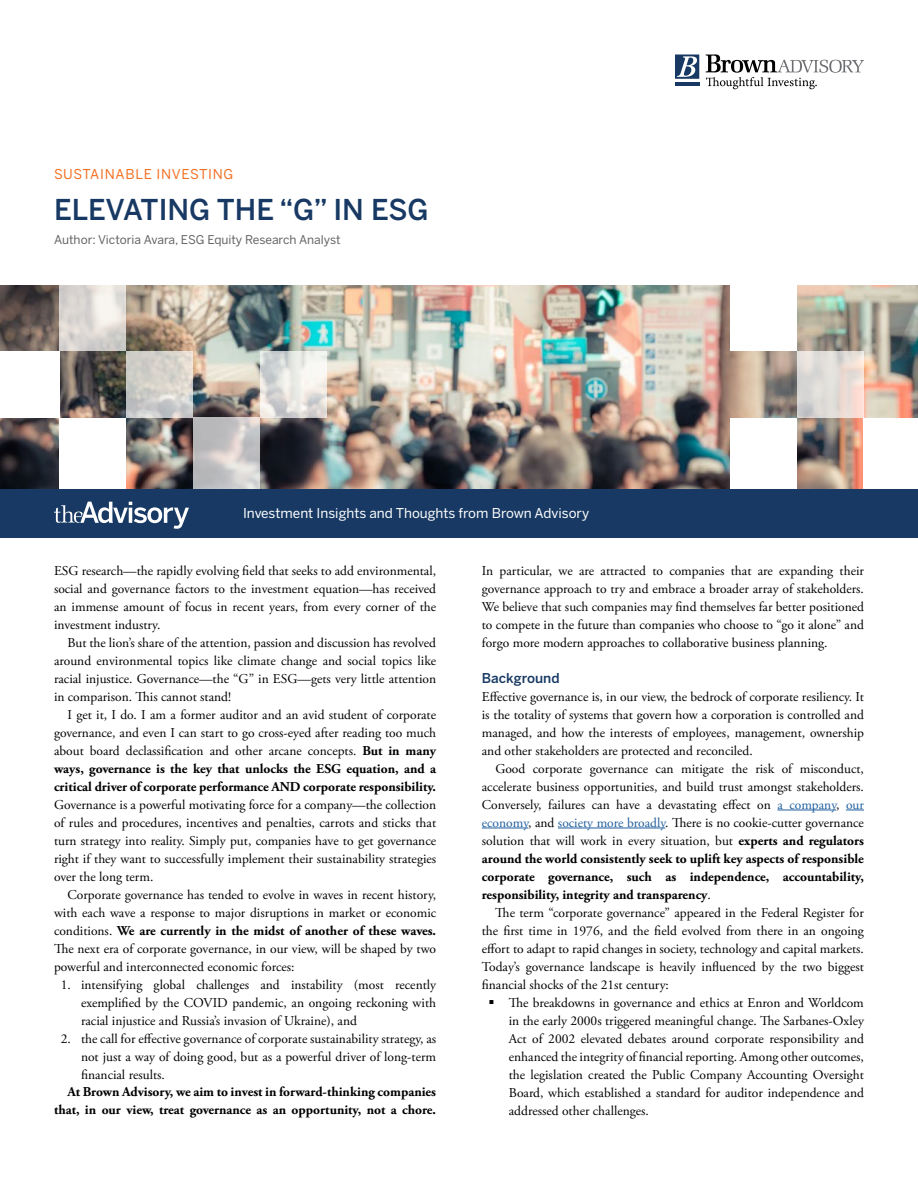
<style>
.page{position:relative;width:918px;height:1188px;background:#fff}
.page>*{position:absolute;margin:0;border:0;box-sizing:border-box;transform-origin:0 0}
.t1{font:500 28.5px "Benton Sans";color:#173963}
.t2{font:13.5px/18px "Adobe Garamond Pro";color:#000;text-align:justify}
.t3{font:700 13.5px/18px "Adobe Garamond Pro";color:#000;text-align:right}
.t4{font:13.5px "Benton Sans";color:#fff}
.t5{font:13.5px "Benton Sans";letter-spacing:.05em;color:#f36f21}
.t6{font:500 13.5px "Benton Sans";color:#173963}
.t7{font:12px "Benton Sans";color:#636466}
.s1{font-weight:700}
.s2{color:#215e9e}
</style>
<div class="page">
<img style="left:0;top:286px;width:918px;height:203px">
<div style="left:0;top:351px;width:59px;height:67px;background:#fff"></div>
<svg style="left:126px;top:351px;width:67px;height:67px;fill:#d2d0ca"></svg>
<svg style="left:260px;top:351px;width:67px;height:67px"></svg>
<svg style="left:59px;top:285px;width:67px;height:66px;fill:#dbd7d3"></svg>
<svg style="left:193px;top:418px;width:67px;height:71px"></svg>
<div style="left:730px;top:280px;width:67px;height:71px;background:#fff"></div>
<div style="left:730px;top:418px;width:67px;height:71px;background:#fff"></div>
<svg style="left:797px;top:351px;width:67px;height:67px;fill:#e2dcd6"></svg>
<div style="left:864px;top:418px;width:54px;height:71px;background:#fff"></div>
<div style="left:59px;top:418px;width:67px;height:71px;background:#fff"></div>
<hr style="left:675px;top:82px;width:24px;height:4px;background:#173963">
<svg style="left:706px;top:54px;width:158px;height:35px"></svg>
<svg style="left:675px;top:55px;width:24px;height:24px"></svg>
<hr style="left:777px;top:810px;width:59px;height:1px;background:#215e9e">
<svg style="left:846px;top:810px;width:18px;height:1px"></svg>
<hr style="left:482px;top:828px;width:46px;height:1px;background:#215e9e">
<hr style="left:558px;top:828px;width:107px;height:1px;background:#215e9e">
<div style="left:0;top:489px;width:918px;height:49px;background:#173963"></div>
<svg style="left:54px;top:502px;width:135px;height:27px"></svg>
<p class="t5" style="left:54px;top:166px;width:181px">SUSTAINABLE INVESTING</p>
<h1 class="t1" style="left:54px;top:193px;width:376px">ELEVATING THE “G” IN ESG</h1>
<p class="t7" style="left:54px;top:232px;width:288px">Author: Victoria Avara, ESG Equity Research Analyst</p>
<p class="t4" style="left:243px;top:505px;width:348px">Investment Insights and Thoughts from Brown Advisory</p>
<p class="t2" style="left:54px;top:562px;width:384px">ESG research—the rapidly evolving field that seeks to add environmental, social and governance factors to the investment equation—has received an immense amount of focus in recent years, from every corner of the investment industry.</p>
<p class="t2" style="left:54px;top:634px;width:384px;text-indent:14px">But the lion’s share of the attention, passion and discussion has revolved around environmental topics like climate change and social topics like racial injustice. Governance—the “G” in ESG—gets very little attention in comparison. This cannot stand!</p>
<p class="t2" style="left:54px;top:706px;width:384px;text-indent:14px">I get it, I do. I am a former auditor and an avid student of corporate governance, and even I can start to go cross-eyed after reading too much about board declassification and other arcane concepts. <span class="s1">But in many ways, governance is the key that unlocks the ESG equation, and a critical driver of corporate performance AND corporate responsibility.</span></p>
<p class="t2" style="left:54px;top:796px;width:384px">Governance is a powerful motivating force for a company—the collection of rules and procedures, incentives and penalties, carrots and sticks that turn strategy into reality. Simply put, companies have to get governance right if they want to successfully implement their sustainability strategies over the long term.</p>
<p class="t2" style="left:54px;top:886px;width:384px;text-indent:14px">Corporate governance has tended to evolve in waves in recent history, with each wave a response to major disruptions in market or economic conditions. <span class="s1">We are currently in the midst of another of these waves.<br></span>The next era of corporate governance, in our view, will be shaped by two powerful and interconnected economic forces:</p>
<p class="t2" style="left:81px;top:976px;width:357px;text-indent:-20px">1. intensifying global challenges and instability (most recently exemplified by the COVID pandemic, an ongoing reckoning with racial injustice and Russia’s invasion of Ukraine), and</p>
<p class="t2" style="left:81px;top:1030px;width:357px;text-indent:-20px">2. the call for effective governance of corporate sustainability strategy, as not just a way of doing good, but as a powerful driver of long-term financial results.</p>
<p class="t3" style="left:54px;top:1083px;width:384px">At Brown Advisory, we aim to invest in forward-thinking companies that, in our view, treat governance as an opportunity, not a chore.</p>
<p class="t2" style="left:482px;top:562px;width:384px">In particular, we are attracted to companies that are expanding their governance approach to try and embrace a broader array of stakeholders.<br>We believe that such companies may find themselves far better positioned to compete in the future than companies who choose to “go it alone” and forgo more modern approaches to collaborative business planning.</p>
<p class="t6" style="left:482px;top:670px;width:79px">Background</p>
<p class="t2" style="left:482px;top:688px;width:384px">Effective governance is, in our view, the bedrock of corporate resiliency. It is the totality of systems that govern how a corporation is controlled and managed, and how the interests of employees, management, ownership and other stakeholders are protected and reconciled.</p>
<p class="t2" style="left:482px;top:760px;width:384px;text-indent:14px">Good corporate governance can mitigate the risk of misconduct, accelerate business opportunities, and build trust amongst stakeholders.<br>Conversely, failures can have a devastating effect on <span class="s2">a company</span>, <span class="s2">our economy</span>, and <span class="s2">society more broadly</span>. There is no cookie-cutter governance solution that will work in every situation, but <span class="s1">experts and regulators around the world consistently seek to uplift key aspects of responsible corporate governance, such as independence, accountability, responsibility, integrity and transparency</span>.</p>
<p class="t2" style="left:482px;top:904px;width:384px;text-indent:14px">The term “corporate governance” appeared in the Federal Register for the first time in 1976, and the field evolved from there in an ongoing effort to adapt to rapid changes in society, technology and capital markets.<br>Today’s governance landscape is heavily influenced by the two biggest financial shocks of the 21st century:</p>
<p class="t2" style="left:509px;top:994px;width:357px">The breakdowns in governance and ethics at Enron and Worldcom in the early 2000s triggered meaningful change. The Sarbanes-Oxley Act of 2002 elevated debates around corporate responsibility and enhanced the integrity of financial reporting. Among other outcomes, the legislation created the Public Company Accounting Oversight Board, which established a standard for auditor independence and addressed other challenges.</p>
</div>
